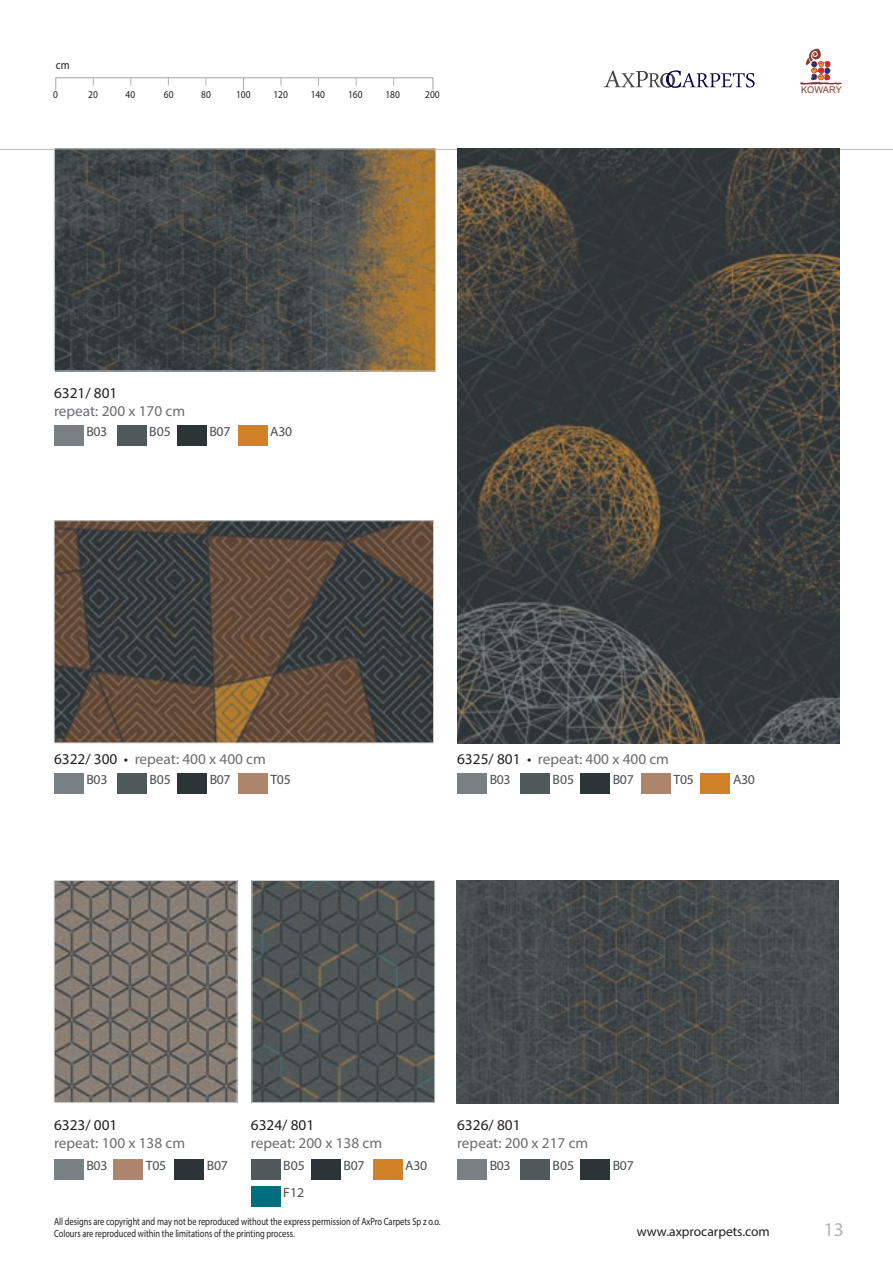
<style>
.page{position:relative;width:893px;height:1263px;background:#fff}
.page>*{position:absolute;margin:0;border:0;box-sizing:border-box;transform-origin:0 0}
.t1{font:19.5px "Myriad Pro";color:#b2b3b7}
.t2{font:15px "Myriad Pro";color:#6c6d70}
.t3{font:15px "Myriad Pro";color:#231f20}
.t4{font:13.5px "Myriad Pro";letter-spacing:-.025em;color:#4b4c4d}
.t5{font:13.5px "Myriad Pro";color:#231f20}
.t6{font:12px "Myriad Pro";color:#231f20;scale:.89 1}
.t7{font:10.5px/12.6px "Myriad Pro";color:#231f20;scale:.8 1}
.t8{font:10.5px "Myriad Pro";color:#231f20;scale:.9 1}
.t9{font:9.3px "Arial";color:#893a2f}
.s1{color:#231f20}
</style>
<div class="page">
<hr style="left:0;top:149px;width:893px;height:1px;background:#bdbdbd">
<div style="left:55px;top:77px;width:378px;height:13px;border:1px solid #b2b3b7"></div>
<svg style="left:243px;top:78px;width:1px;height:12px"></svg>
<svg style="left:604px;top:71px;width:151px;height:17px"></svg>
<svg style="left:800px;top:49px;width:42px;height:36px"></svg>
<img style="left:457px;top:880px;width:382px;height:224px">
<img style="left:56px;top:882px;width:179px;height:219px">
<div style="left:54px;top:880px;width:183px;height:223px;border:1px solid #d1d2d4"></div>
<img style="left:254px;top:882px;width:179px;height:219px">
<div style="left:252px;top:880px;width:183px;height:223px;border:1px solid #d1d2d4"></div>
<img style="left:457px;top:149px;width:382px;height:594px">
<img style="left:56px;top:522px;width:376px;height:219px">
<div style="left:54px;top:520px;width:380px;height:223px;border:1px solid #d1d2d4"></div>
<div style="left:238px;top:773px;width:29px;height:21px;background:#ac856c"></div>
<div style="left:114px;top:1159px;width:29px;height:21px;background:#ac856c"></div>
<div style="left:641px;top:773px;width:29px;height:21px;background:#ac856c"></div>
<div style="left:701px;top:773px;width:29px;height:21px;background:#cf8227"></div>
<div style="left:238px;top:426px;width:29px;height:20px;background:#cf8227"></div>
<div style="left:373px;top:1159px;width:29px;height:21px;background:#cf8227"></div>
<div style="left:117px;top:773px;width:29px;height:20px;background:#4f5959"></div>
<div style="left:520px;top:773px;width:29px;height:20px;background:#4f5959"></div>
<div style="left:117px;top:425px;width:29px;height:21px;background:#4f5959"></div>
<div style="left:520px;top:1159px;width:29px;height:20px;background:#4f5959"></div>
<div style="left:251px;top:1159px;width:29px;height:20px;background:#4f5959"></div>
<div style="left:251px;top:1186px;width:29px;height:21px;background:#006e7e"></div>
<div style="left:54px;top:773px;width:29px;height:21px;background:#797f83"></div>
<div style="left:54px;top:1159px;width:29px;height:21px;background:#797f83"></div>
<div style="left:457px;top:773px;width:30px;height:21px;background:#797f83"></div>
<div style="left:54px;top:425px;width:29px;height:21px;background:#797f83"></div>
<div style="left:457px;top:1159px;width:30px;height:21px;background:#797f83"></div>
<div style="left:177px;top:773px;width:30px;height:21px;background:#2b3437"></div>
<div style="left:175px;top:1159px;width:29px;height:21px;background:#2b3437"></div>
<div style="left:580px;top:773px;width:30px;height:21px;background:#2b3437"></div>
<div style="left:177px;top:425px;width:29px;height:21px;background:#2b3437"></div>
<div style="left:580px;top:1159px;width:30px;height:21px;background:#2b3437"></div>
<div style="left:311px;top:1159px;width:29px;height:21px;background:#2b3437"></div>
<img style="left:56px;top:151px;width:378px;height:218px">
<div style="left:54px;top:149px;width:382px;height:222px;border:1px solid #d1d2d4"></div>
<p class="t6" style="left:56px;top:57px;width:17px">cm</p>
<p class="t8" style="left:53px;top:88px;width:7px">0</p>
<p class="t8" style="left:88px;top:88px;width:12px">20</p>
<p class="t8" style="left:126px;top:88px;width:12px">40</p>
<p class="t8" style="left:164px;top:88px;width:12px">60</p>
<p class="t8" style="left:201px;top:88px;width:12px">80</p>
<p class="t8" style="left:236px;top:88px;width:18px">100</p>
<p class="t8" style="left:273px;top:88px;width:18px">120</p>
<p class="t8" style="left:311px;top:88px;width:17px">140</p>
<p class="t8" style="left:348px;top:88px;width:18px">160</p>
<p class="t8" style="left:385px;top:88px;width:18px">180</p>
<p class="t8" style="left:425px;top:88px;width:18px">200</p>
<h2 class="t3" style="left:54px;top:384px;width:65px">6321/ 801</h2>
<h2 class="t2" style="left:54px;top:402px;width:133px">repeat: 200 x 170 cm</h2>
<p class="t4" style="left:86px;top:423px;width:22px">B03</p>
<p class="t4" style="left:149px;top:423px;width:23px">B05</p>
<p class="t4" style="left:210px;top:423px;width:22px">B07</p>
<p class="t4" style="left:270px;top:423px;width:23px">A30</p>
<p class="t9" style="left:801px;top:84px;width:42px">KOWARY</p>
<h2 class="t2" style="left:54px;top:750px;width:213px"><span class="s1">6322/ 300 •</span> repeat: 400 x 400 cm</h2>
<h2 class="t2" style="left:457px;top:750px;width:213px"><span class="s1">6325/ 801 •</span> repeat: 400 x 400 cm</h2>
<p class="t4" style="left:87px;top:771px;width:22px">B03</p>
<p class="t4" style="left:149px;top:771px;width:23px">B05</p>
<p class="t4" style="left:553px;top:771px;width:23px">B05</p>
<p class="t4" style="left:210px;top:771px;width:22px">B07</p>
<p class="t4" style="left:490px;top:771px;width:22px">B03</p>
<p class="t4" style="left:270px;top:771px;width:22px">T05</p>
<p class="t4" style="left:613px;top:771px;width:22px">B07</p>
<p class="t4" style="left:674px;top:771px;width:22px">T05</p>
<p class="t4" style="left:733px;top:771px;width:23px">A30</p>
<h2 class="t3" style="left:54px;top:1115px;width:65px">6323/ 001</h2>
<h2 class="t2" style="left:54px;top:1133px;width:133px">repeat: 100 x 138 cm</h2>
<h2 class="t3" style="left:251px;top:1115px;width:65px">6324/ 801</h2>
<h2 class="t2" style="left:251px;top:1133px;width:133px">repeat: 200 x 138 cm</h2>
<h2 class="t3" style="left:457px;top:1115px;width:65px">6326/ 801</h2>
<h2 class="t2" style="left:457px;top:1133px;width:133px">repeat: 200 x 217 cm</h2>
<p class="t4" style="left:87px;top:1157px;width:22px">B03</p>
<p class="t4" style="left:146px;top:1157px;width:22px">T05</p>
<p class="t4" style="left:207px;top:1157px;width:22px">B07</p>
<p class="t4" style="left:283px;top:1157px;width:23px">B05</p>
<p class="t4" style="left:553px;top:1157px;width:23px">B05</p>
<p class="t4" style="left:283px;top:1184px;width:22px">F12</p>
<p class="t4" style="left:344px;top:1157px;width:22px">B07</p>
<p class="t4" style="left:613px;top:1157px;width:22px">B07</p>
<p class="t4" style="left:490px;top:1157px;width:22px">B03</p>
<p class="t4" style="left:405px;top:1157px;width:23px">A30</p>
<p class="t7" style="left:54px;top:1215px;width:485px">All designs are copyright and may not be reproduced without the express permission of AxPro Carpets Sp z o.o.<br>Colours are reproduced within the limitations of the printing process.</p>
<p class="t5" style="left:637px;top:1223px;width:135px">www.axprocarpets.com</p>
<h1 class="t1" style="left:824px;top:1217px;width:22px">13</h1>
</div>
